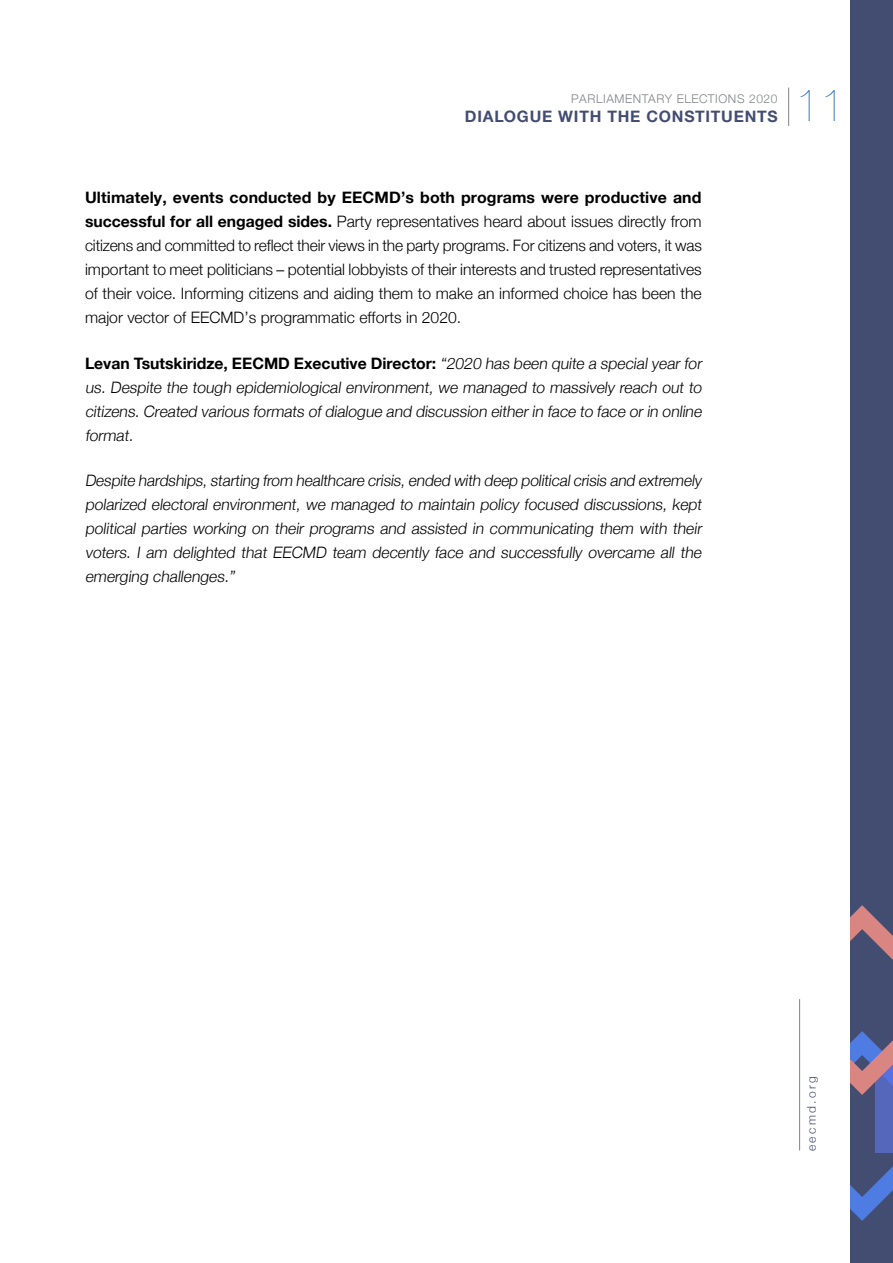
<style>
.page{position:relative;width:893px;height:1263px;background:#fff}
.page>*{position:absolute;margin:0;border:0;box-sizing:border-box;transform-origin:0 0}
.t1{font:45px "Helvetica Neue LTGEO 25 Ult Lt";color:#2d6fb7}
.t2{font:300 15.75px/24px "Helvetica Neue LTGEO 45";color:#000;text-align:justify}
.t3{font:700 15.75px "Helvetica Neue LTGEO 75";letter-spacing:.005em;color:#000}
.t4{font:700 15.75px "Helvetica Neue LTGEO 75";letter-spacing:.05em;color:#434d72}
.t5{font:300 12px "Helvetica Neue LTGEO 45";letter-spacing:.05em;color:#808285}
.t6{font:300 12px "Helvetica Neue LTGEO 45";letter-spacing:.2em;color:#434d72}
.s1{font-family:"Helvetica Neue LTGEO 75";font-weight:700}
.s2{font-family:"Helvetica Neue LTGEO 45";font-weight:300}
</style>
<div class="page">
<div style="left:850px;top:0;width:43px;height:1263px;background:#434d72"></div>
<svg style="left:850px;top:905px;width:43px;height:316px"></svg>
<hr style="left:799px;top:999px;width:1px;height:151px;background:#808285">
<hr style="left:788px;top:88px;width:1px;height:38px;background:#808285">
<p class="t5" style="left:571px;top:91px;width:208px">PARLIAMENTARY ELECTIONS 2020</p>
<p class="t4" style="left:465px;top:106px;width:314px">DIALOGUE WITH THE CONSTITUENTS</p>
<h1 class="t1" style="left:795px;top:79px;width:52px">11</h1>
<p class="t3" style="left:85px;top:188px;width:618px">Ultimately, events conducted by EECMD’s both programs were productive and</p>
<p class="t2" style="left:85px;top:209px;width:618px"><span class="s1">successful for all engaged sides.</span> Party representatives heard about issues directly from citizens and committed to reflect their views in the party programs. For citizens and voters, it was important to meet politicians – potential lobbyists of their interests and trusted representatives of their voice. Informing citizens and aiding them to make an informed choice has been the major vector of EECMD’s programmatic efforts in 2020.</p>
<p class="t3" style="left:85px;top:353px;width:621px">Levan Tsutskiridze, EECMD Executive Director: <span class="s2">“2020 has been quite a special year for</span></p>
<p class="t2" style="left:85px;top:375px;width:621px">us. Despite the tough epidemiological environment, we managed to massively reach out to citizens. Created various formats of dialogue and discussion either in face to face or in online format.</p>
<p class="t2" style="left:85px;top:468px;width:621px;text-align:left">Despite hardships,starting from healthcare crisis,ended with deep politicalcrisis and extremely polarized electoral environment, we managed to maintain policy focused discussions, kept political parties working on their programs and assisted in communicating them with their voters. I am delighted that EECMD team decently face and successfully overcame all the emerging challenges.”</p>
<p class="t6" style="left:804px;top:1151px;width:77px;rotate:-90deg">eecmd.org</p>
</div>
